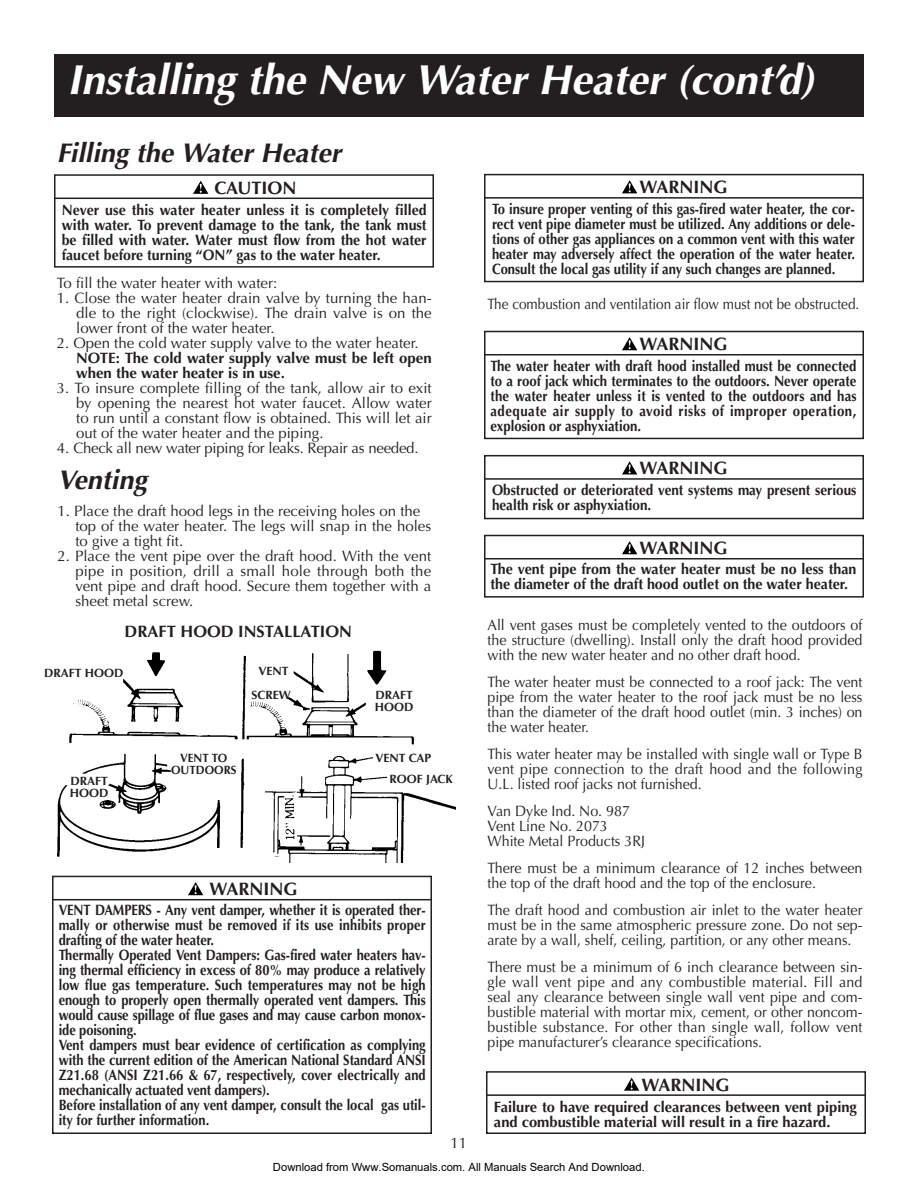
<style>
.page{position:relative;width:918px;height:1188px;background:#fff}
.page>*{position:absolute;margin:0;border:0;box-sizing:border-box;transform-origin:0 0}
.t1{font:italic 700 42px "Optima";color:#fff}
.t2{font:italic 700 27px "Optima";color:#231f20}
.t3{font:700 18px "Optima";color:#231f20}
.t4{font:700 16.5px "Optima";color:#231f20}
.t5{font:15px/15px "Optima";color:#231f20;text-align:justify;scale:.95 1}
.t6{font:700 15px/15px "Optima";color:#231f20;scale:.86 1}
.t7{font:15px/15px "Optima";color:#231f20;text-align:justify}
.t8{font:700 15px/15px "Optima";color:#231f20;text-align:justify;scale:.87 1}
.t9{font:700 15px/15px "Optima";color:#231f20;text-align:justify;scale:.88 1}
.t10{font:700 15px/15px "Optima";color:#231f20;text-align:justify;scale:.94 1}
.t11{font:700 15px/15px "Optima";color:#231f20}
.t12{font:700 15px/15px "Optima";color:#231f20;scale:.95 1}
.t13{font:700 15px/15px "Optima";color:#231f20;scale:.9 1}
.t14{font:15px "Optima";color:#231f20;scale:.9 1}
.t15{font:700 12px/12px "Optima";color:#231f20}
.t16{font:700 12px "Optima";color:#231f20;scale:.95 1}
.t17{font:11.25px "Arial";color:#000}
</style>
<div class="page">
<div style="left:54px;top:54px;width:810px;height:62px;background:#231f20"></div>
<img style="left:57px;top:650px;width:398px;height:213px">
<div style="left:370px;top:689px;width:49px;height:40px;background:#fff"></div>
<div style="left:388px;top:773px;width:67px;height:18px;background:#fff"></div>
<svg style="left:193px;top:181px;width:15px;height:13px"></svg>
<div style="left:54px;top:174px;width:380px;height:94px;border:2px solid #231f20"></div>
<hr style="left:55px;top:198px;width:379px;height:1px;background:#231f20">
<svg style="left:622px;top:180px;width:15px;height:13px"></svg>
<div style="left:484px;top:174px;width:380px;height:108px;border:2px solid #231f20"></div>
<hr style="left:485px;top:197px;width:379px;height:2px;background:#231f20">
<svg style="left:622px;top:337px;width:15px;height:13px"></svg>
<div style="left:484px;top:331px;width:380px;height:108px;border:2px solid #231f20"></div>
<hr style="left:485px;top:354px;width:379px;height:2px;background:#231f20">
<svg style="left:622px;top:461px;width:15px;height:13px"></svg>
<div style="left:484px;top:455px;width:380px;height:64px;border:2px solid #231f20"></div>
<hr style="left:485px;top:478px;width:379px;height:2px;background:#231f20">
<svg style="left:622px;top:541px;width:15px;height:13px"></svg>
<div style="left:484px;top:535px;width:380px;height:63px;border:2px solid #231f20"></div>
<hr style="left:485px;top:558px;width:379px;height:2px;background:#231f20">
<svg style="left:624px;top:1078px;width:15px;height:13px"></svg>
<div style="left:486px;top:1071px;width:380px;height:63px;border:2px solid #231f20"></div>
<hr style="left:487px;top:1094px;width:379px;height:2px;background:#231f20">
<svg style="left:188px;top:882px;width:15px;height:13px"></svg>
<div style="left:52px;top:876px;width:380px;height:258px;border:2px solid #231f20"></div>
<hr style="left:53px;top:899px;width:379px;height:1px;background:#231f20">
<h1 class="t1" style="left:67px;top:63px;width:749px">Installing the New Water Heater (cont’d)</h1>
<h2 class="t2" style="left:57px;top:142px;width:286px">Filling the Water Heater</h2>
<p class="t3" style="left:215px;top:180px;width:83px">CAUTION</p>
<p class="t10" style="left:62px;top:204px;width:390px">Never use this water heater unless it is completely filled with water. To prevent damage to the tank, the tank must be filled with water. Water must flow from the hot water faucet before turning “ON” gas to the water heater.</p>
<p class="t7" style="left:57px;top:277px;width:222px">To fill the water heater with water:</p>
<p class="t7" style="left:76px;top:292px;width:357px;text-indent:-20px">1. Close the water heater drain valve by turning the han&shy;dle to the right (clockwise). The drain valve is on the lower front of the water heater.</p>
<p class="t7" style="left:57px;top:337px;width:364px">2. Open the cold water supply valve to the water heater.</p>
<p class="t11" style="left:76px;top:352px;width:357px">NOTE: The cold water supply valve must be left open when the water heater is in use.</p>
<p class="t7" style="left:76px;top:382px;width:357px;text-indent:-20px">3. To insure complete filling of the tank, allow air to exit by opening the nearest hot water faucet. Allow water to run until a constant flow is obtained. This will let air out of the water heater and the piping.</p>
<p class="t7" style="left:57px;top:442px;width:363px">4. Check all new water piping for leaks. Repair as needed.</p>
<h2 class="t2" style="left:57px;top:469px;width:91px">Venting</h2>
<p class="t7" style="left:75px;top:505px;width:357px;text-align:left;text-indent:-18px">1. Place the draft hood legs in the receiving holes on the top of the water heater. The legs will snap in the holes to give a tight fit.</p>
<p class="t7" style="left:75px;top:550px;width:357px;text-indent:-18px">2. Place the vent pipe over the draft hood. With the vent pipe in position, drill a small hole through both the vent pipe and draft hood. Secure them together with a sheet metal screw.</p>
<p class="t3" style="left:639px;top:180px;width:90px">WARNING</p>
<p class="t8" style="left:492px;top:203px;width:419px">To insure proper venting of this gas-fired water heater, the cor&shy;rect vent pipe diameter must be utilized. Any additions or dele&shy;tions of other gas appliances on a common vent with this water heater may adversely affect the operation of the water heater.<br>Consult the local gas utility if any such changes are planned.</p>
<p class="t14" style="left:488px;top:298px;width:415px">The combustion and ventilation air flow must not be obstructed.</p>
<p class="t3" style="left:639px;top:337px;width:90px">WARNING</p>
<p class="t9" style="left:490px;top:360px;width:417px">The water heater with draft hood installed must be connected to a roof jack which terminates to the outdoors. Never operate the water heater unless it is vented to the outdoors and has adequate air supply to avoid risks of improper operation, explosion or asphyxiation.</p>
<p class="t3" style="left:639px;top:461px;width:90px">WARNING</p>
<p class="t13" style="left:492px;top:484px;width:407px">Obstructed or deteriorated vent systems may present serious health risk or asphyxiation.</p>
<p class="t3" style="left:639px;top:541px;width:90px">WARNING</p>
<p class="t12" style="left:490px;top:563px;width:387px">The vent pipe from the water heater must be no less than the diameter of the draft hood outlet on the water heater.</p>
<p class="t5" style="left:488px;top:619px;width:396px">All vent gases must be completely vented to the outdoors of the structure (dwelling). Install only the draft hood provided with the new water heater and no other draft hood.</p>
<p class="t5" style="left:488px;top:676px;width:396px">The water heater must be connected to a roof jack: The vent pipe from the water heater to the roof jack must be no less than the diameter of the draft hood outlet (min. 3 inches) on the water heater.</p>
<p class="t5" style="left:488px;top:748px;width:396px">This water heater may be installed with single wall or Type B vent pipe connection to the draft hood and the following U.L. listed roof jacks not furnished.</p>
<p class="t5" style="left:488px;top:805px;width:167px;text-align:left">Van Dyke Ind. No. 987<br>Vent Line No. 2073<br>White Metal Products 3RJ</p>
<p class="t5" style="left:488px;top:862px;width:396px">There must be a minimum clearance of 12 inches between the top of the draft hood and the top of the enclosure.</p>
<p class="t5" style="left:488px;top:904px;width:396px">The draft hood and combustion air inlet to the water heater must be in the same atmospheric pressure zone. Do not sep&shy;arate by a wall, shelf, ceiling, partition, or any other means.</p>
<p class="t5" style="left:488px;top:961px;width:396px">There must be a minimum of 6 inch clearance between sin&shy;gle wall vent pipe and any combustible material. Fill and seal any clearance between single wall vent pipe and com&shy;bustible material with mortar mix, cement, or other noncom&shy;bustible substance. For other than single wall, follow vent pipe manufacturer’s clearance specifications.</p>
<p class="t4" style="left:125px;top:624px;width:229px">DRAFT HOOD INSTALLATION</p>
<p class="t15" style="left:44px;top:668px;width:81px">DRAFT HOOD</p>
<p class="t15" style="left:259px;top:666px;width:32px">VENT</p>
<p class="t15" style="left:252px;top:690px;width:41px">SCREW</p>
<p class="t15" style="left:375px;top:690px;width:40px">DRAFT<br>HOOD</p>
<p class="t16" style="left:180px;top:753px;width:51px">VENT TO</p>
<p class="t15" style="left:375px;top:753px;width:57px">VENT CAP</p>
<p class="t16" style="left:171px;top:765px;width:70px">OUTDOORS</p>
<p class="t15" style="left:390px;top:774px;width:65px">ROOF JACK</p>
<p class="t15" style="left:70px;top:776px;width:40px">DRAFT<br>HOOD</p>
<p class="t3" style="left:209px;top:882px;width:90px">WARNING</p>
<p class="t6" style="left:59px;top:904px;width:428px">VENT DAMPERS - Any vent damper, whether it is operated ther&shy;mally or otherwise must be removed if its use inhibits proper drafting of the water heater.<br>Thermally Operated Vent Dampers: Gas-fired water heaters hav&shy;ing thermal efficiency in excess of 80% may produce a relatively low flue gas temperature. Such temperatures may not be high enough to properly open thermally operated vent dampers. This would cause spillage of flue gases and may cause carbon monox&shy;ide poisoning.<br>Vent dampers must bear evidence of certification as complying with the current edition of the American National Standard ANSI Z21.68 (ANSI Z21.66 &amp; 67, respectively, cover electrically and mechanically actuated vent dampers).<br>Before installation of any vent damper, consult the local gas util&shy;ity for further information.</p>
<p class="t17" style="left:273px;top:1160px;width:373px">Download from Www.Somanuals.com. All Manuals Search And Download.</p>
<p class="t3" style="left:641px;top:1077px;width:90px">WARNING</p>
<p class="t11" style="left:494px;top:1101px;width:365px">Failure to have required clearances between vent piping and combustible material will result in a fire hazard.</p>
<p class="t7" style="left:451px;top:1137px;width:18px">11</p>
</div>
